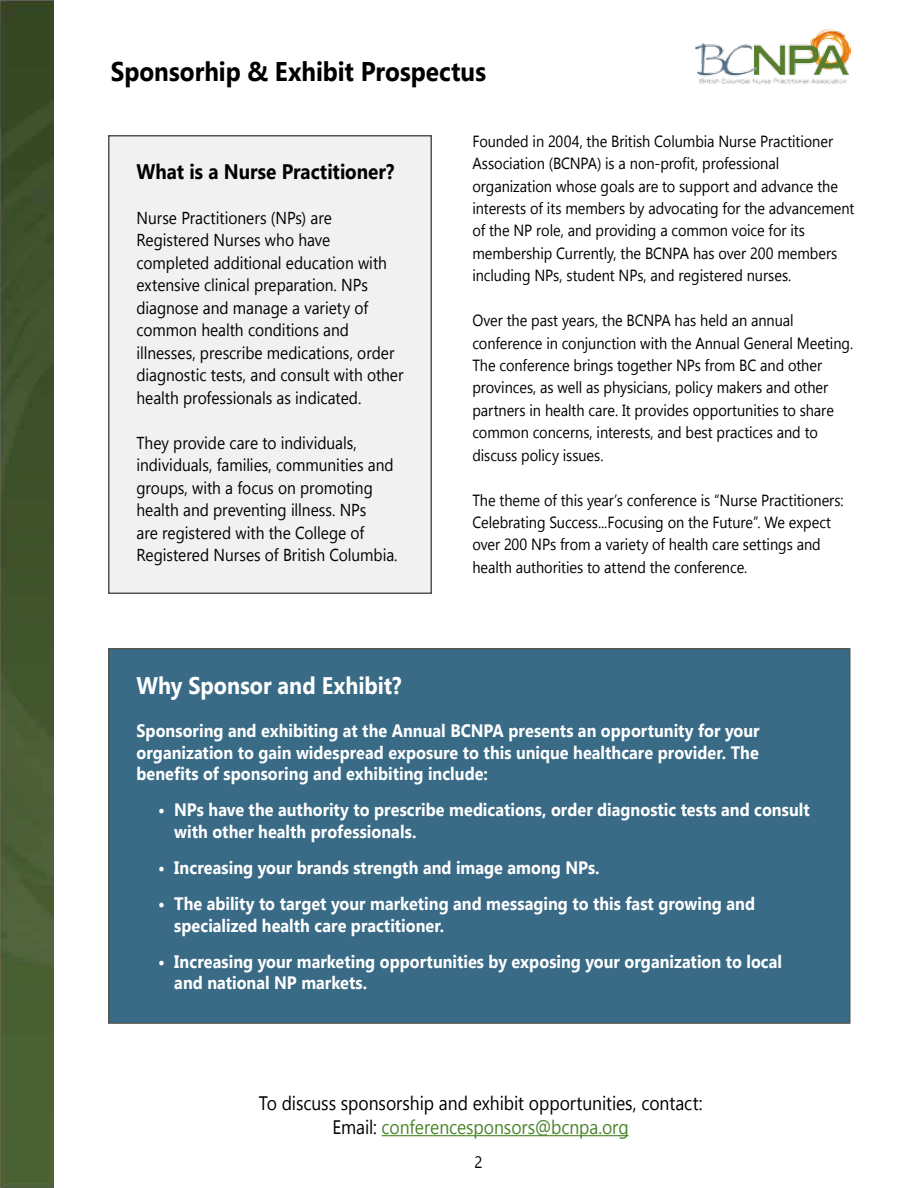
<style>
.page{position:relative;width:918px;height:1188px;background:#fff}
.page>*{position:absolute;margin:0;border:0;box-sizing:border-box;transform-origin:0 0}
.t1{font:700 27px "Gadugi";color:#000;scale:.9 1}
.t2{font:700 24px "Gadugi";color:#fff;scale:.9 1}
.t3{font:700 21px "Gadugi";color:#000;scale:.9 1}
.t4{font:19.5px/24px "Gadugi";letter-spacing:-.005em;color:#000;text-align:center;scale:.9 1}
.t5{font:700 18px/21.6px "Gadugi";color:#fff;scale:.9 1}
.t6{font:17.25px/22.5px "Gadugi";letter-spacing:-.005em;color:#000;scale:.9 1}
.t7{font:16.5px "Gadugi";color:#000;scale:.9 1}
.t8{font:16.2px/22.5px "Gadugi";letter-spacing:-.005em;color:#000;scale:.9 1}
.s1{color:#49862b}
</style>
<div class="page">
<img style="left:0;top:0;width:54px;height:1188px">
<img style="left:696px;top:29px;width:154px;height:55px">
<hr style="left:382px;top:1135px;width:247px;height:1px;background:#49862b">
<div style="left:109px;top:136px;width:322px;height:457px;background:#f1f1f1"></div>
<div style="left:108px;top:135px;width:324px;height:459px;border:2px solid #545455"></div>
<div style="left:109px;top:649px;width:741px;height:374px;background:#396b87"></div>
<div style="left:108px;top:648px;width:742px;height:376px;border:2px solid #545455"></div>
<h1 class="t1" style="left:111px;top:55px;width:419px">Sponsorhip &amp; Exhibit Prospectus</h1>
<p class="t3" style="left:136px;top:159px;width:288px">What is a Nurse Practitioner?</p>
<p class="t6" style="left:136px;top:206px;width:298px">Nurse Practitioners (NPs) are Registered Nurses who have completed additional education with extensive clinical preparation. NPs diagnose and manage a variety of common health conditions and illnesses, prescribe medications, order diagnostic tests, and consult with other health professionals as indicated.</p>
<p class="t6" style="left:136px;top:431px;width:292px">They provide care to individuals, individuals, families, communities and groups, with a focus on promoting health and preventing illness. NPs<br>are registered with the College of Registered Nurses of British Columbia.</p>
<p class="t8" style="left:472px;top:130px;width:426px">Founded in 2004, the British Columbia Nurse Practitioner Association (BCNPA) is a non-profit, professional organization whose goals are to support and advance the interests of its members by advocating for the advancement of the NP role, and providing a common voice for its membership Currently, the BCNPA has over 200 members including NPs, student NPs, and registered nurses.</p>
<p class="t8" style="left:472px;top:309px;width:425px">Over the past years, the BCNPA has held an annual conference in conjunction with the Annual General Meeting.<br>The conference brings together NPs from BC and other provinces, as well as physicians, policy makers and other partners in health care. It provides opportunities to share common concerns, interests, and best practices and to discuss policy issues.</p>
<p class="t8" style="left:472px;top:489px;width:414px">The theme of this year’s conference is “Nurse Practitioners:<br>Celebrating Success...Focusing on the Future”. We expect over 200 NPs from a variety of health care settings and health authorities to attend the conference.</p>
<h2 class="t2" style="left:136px;top:671px;width:296px">Why Sponsor and Exhibit?</h2>
<p class="t5" style="left:136px;top:720px;width:694px;text-align:justify">Sponsoring and exhibiting at the Annual BCNPA presents an opportunity for your organization to gain widespread exposure to this unique healthcare provider. The benefits of sponsoring and exhibiting include:</p>
<p class="t5" style="left:174px;top:799px;width:707px;text-indent:-16px">• NPs have the authority to prescribe medications, order diagnostic tests and consult with other health professionals.</p>
<p class="t5" style="left:158px;top:857px;width:492px">• Increasing your brands strength and image among NPs.</p>
<p class="t5" style="left:174px;top:893px;width:647px;text-indent:-16px">• The ability to target your marketing and messaging to this fast growing and specialized health care practitioner.</p>
<p class="t5" style="left:174px;top:950px;width:677px;text-indent:-16px">• Increasing your marketing opportunities by exposing your organization to local and national NP markets.</p>
<p class="t4" style="left:259px;top:1091px;width:495px">To discuss sponsorship and exhibit opportunities, contact:<br>Email: <span class="s1">conferencesponsors@bcnpa.org</span></p>
<p class="t7" style="left:474px;top:1152px;width:10px">2</p>
</div>
